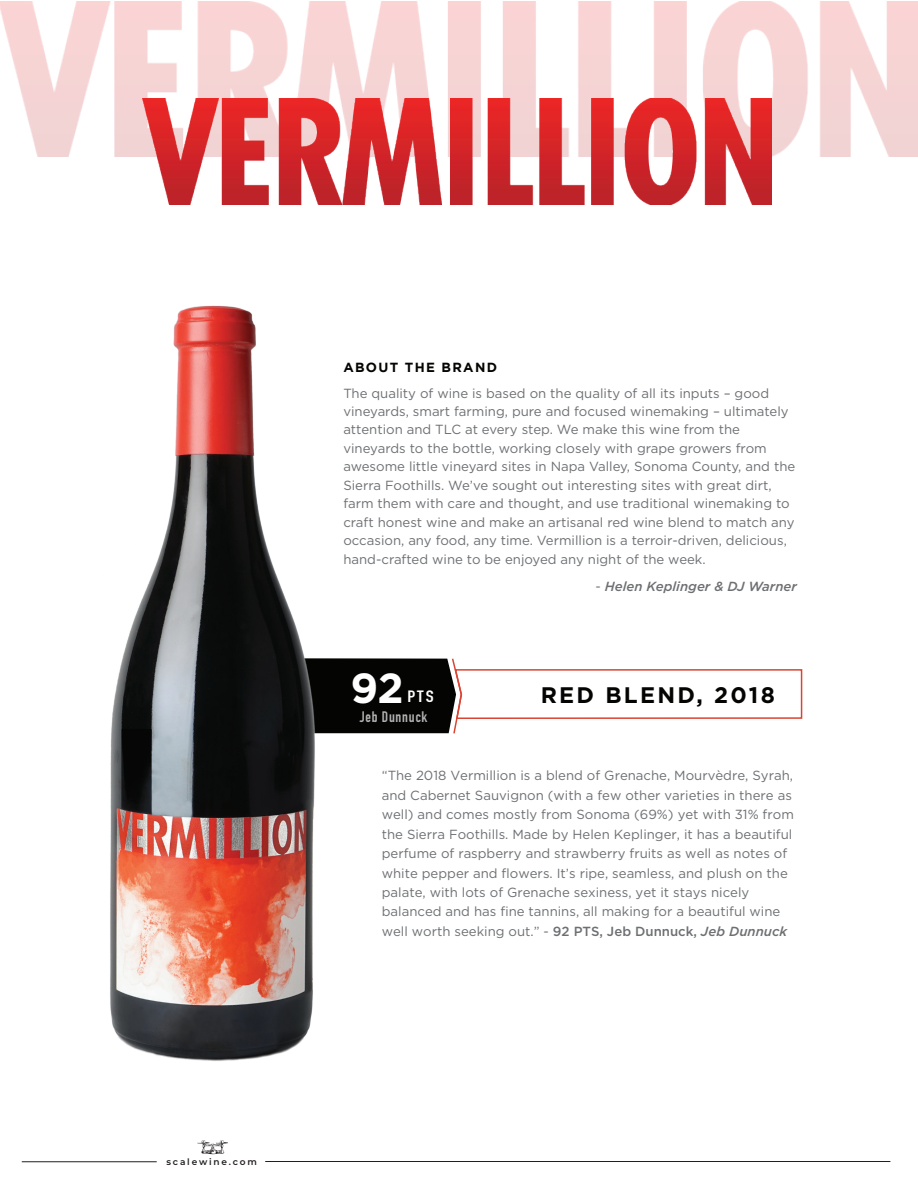
<style>
.page{position:relative;width:918px;height:1188px;background:#fff}
.page>*{position:absolute;margin:0;border:0;box-sizing:border-box;transform-origin:0 0}
.t1{font:700 42px "Gotham";color:#fff}
.t2{font:700 22.5px "Gotham";letter-spacing:.1em;color:#040503}
.t3{font:700 16.2px "DIN Condensed";color:#fff;scale:1.2 1}
.t4{font:700 15px "DIN Condensed";letter-spacing:.05em;color:#b3b3b3}
.t5{font:13.2px/18.5px "Gotham";color:#6d6f72}
.t6{font:italic 500 13.2px "Gotham";color:#6d6f72}
.t7{font:700 13.2px "Gotham";letter-spacing:.1em;color:#040503}
.t8{font:600 9px "Montserrat";letter-spacing:.2em;color:#231f20}
.s1{font-weight:400;font-style:normal}
.s2{font-weight:500}
.s3{font-weight:500;font-style:italic}
</style>
<div class="page">
<svg style="left:198px;top:1141px;width:30px;height:13px"></svg>
<hr style="left:22px;top:1161px;width:135px;height:1px;background:#231f20">
<hr style="left:265px;top:1161px;width:625px;height:1px;background:#231f20">
<img style="left:0;top:1px;width:918px;height:155px">
<img style="left:142px;top:98px;width:629px;height:106px">
<img style="left:110px;top:305px;width:205px;height:756px">
<svg style="left:294px;top:657px;width:509px;height:78px"></svg>
<p class="t7" style="left:343px;top:359px;width:155px">ABOUT THE BRAND</p>
<p class="t5" style="left:343px;top:383px;width:453px">The quality of wine is based on the quality of all its inputs – good vineyards, smart farming, pure and focused winemaking – ultimately attention and TLC at every step. We make this wine from the vineyards to the bottle, working closely with grape growers from awesome little vineyard sites in Napa Valley, Sonoma County, and the Sierra Foothills. We’ve sought out interesting sites with great dirt, farm them with care and thought, and use traditional winemaking to craft honest wine and make an artisanal red wine blend to match any occasion, any food, any time. Vermillion is a terroir-driven, delicious, hand-crafted wine to be enjoyed any night of the week.</p>
<p class="t6" style="left:596px;top:578px;width:203px"><span class="s1">-</span> Helen Keplinger &amp; DJ Warner</p>
<h1 class="t1" style="left:351px;top:660px;width:55px">92</h1>
<p class="t3" style="left:407px;top:685px;width:23px">PTS</p>
<h2 class="t2" style="left:541px;top:680px;width:236px">RED BLEND, 2018</h2>
<p class="t4" style="left:360px;top:707px;width:69px">Jeb Dunnuck</p>
<p class="t5" style="left:382px;top:765px;width:414px;line-height:19.5px">“The 2018 Vermillion is a blend of Grenache, Mourvèdre, Syrah, and Cabernet Sauvignon (with a few other varieties in there as well) and comes mostly from Sonoma (69%) yet with 31% from the Sierra Foothills. Made by Helen Keplinger, it has a beautiful perfume of raspberry and strawberry fruits as well as notes of white pepper and flowers. It’s ripe, seamless, and plush on the palate, with lots of Grenache sexiness, yet it stays nicely balanced and has fine tannins, all making for a beautiful wine well worth seeking out.” - <span class="s2">92 PTS, Jeb Dunnuck,</span> <span class="s3">Jeb Dunnuck</span></p>
<p class="t8" style="left:167px;top:1155px;width:92px">scalewine.com</p>
</div>
